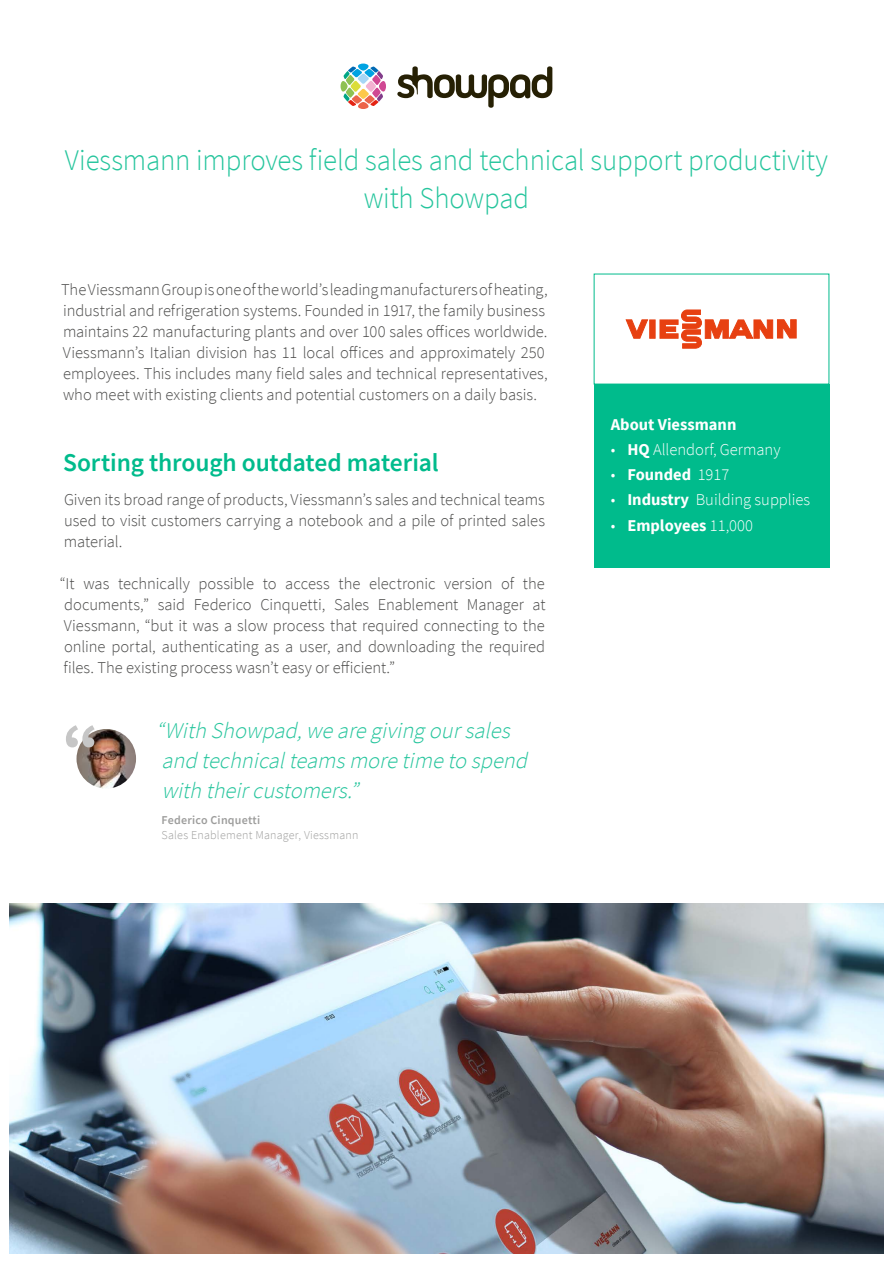
<style>
.page{position:relative;width:893px;height:1263px;background:#fff}
.page>*{position:absolute;margin:0;border:0;box-sizing:border-box;transform-origin:0 0}
.t1{font:300 30px/37.5px "Source Sans Pro";letter-spacing:-.005em;color:#26c59d;text-align:center;scale:.96 1}
.t2{font:600 25.5px "Source Sans Pro";letter-spacing:-.005em;color:#00bb8c}
.t3{font:italic 300 22.5px/30px "Source Sans Pro";color:#26c59d}
.t4{font:300 16.5px/21px "Source Sans Pro";letter-spacing:-.005em;color:#4a4a49;text-align:justify}
.t5{font:300 16.5px "Source Sans Pro";color:#fff}
.t6{font:700 16.5px "Source Sans Pro";color:#fff}
.t7{font:300 12px "Source Sans Pro";letter-spacing:.02em;color:#9d9d9c}
.t8{font:600 12px "Source Sans Pro";letter-spacing:.02em;color:#9d9d9c}
.s1{font-weight:700}
.s2{font-weight:300}
</style>
<div class="page">
<svg style="left:341px;top:64px;width:45px;height:45px"></svg>
<svg style="left:397px;top:66px;width:155px;height:42px"></svg>
<img style="left:9px;top:904px;width:875px;height:350px">
<svg style="left:626px;top:320px;width:22px;height:18px"></svg>
<svg style="left:660px;top:310px;width:136px;height:38px"></svg>
<div style="left:650px;top:320px;width:5px;height:18px;background:#e74011"></div>
<div style="left:594px;top:384px;width:235px;height:184px;background:#00bb8c"></div>
<img style="left:77px;top:729px;width:59px;height:59px;border-radius:30px">
<svg style="left:66px;top:725px;width:29px;height:22px"></svg>
<h1 class="t1" style="left:65px;top:142px;width:797px">Viessmann improves field sales and technical support productivity with Showpad</h1>
<p class="t4" style="left:61px;top:279px;width:488px;text-align:left">The Viessmann Group is one of the world’s leading manufacturers of heating, industrial and refrigeration systems. Founded in 1917, the family business maintains 22 manufacturing plants and over 100 sales offices worldwide.<br>Viessmann’s Italian division has 11 local offices and approximately 250 employees. This includes many field sales and technical representatives, who meet with existing clients and potential customers on a daily basis.</p>
<h2 class="t2" style="left:63px;top:446px;width:377px">Sorting through outdated material</h2>
<p class="t4" style="left:64px;top:489px;width:483px">Given its broad range of products, Viessmann’s sales and technical teams used to visit customers carrying a notebook and a pile of printed sales material.</p>
<p class="t4" style="left:60px;top:573px;width:487px">“It was technically possible to access the electronic version of the documents,” said Federico Cinquetti, Sales Enablement Manager at Viessmann, “but it was a slow process that required connecting to the online portal, authenticating as a user, and downloading the required files. The existing process wasn’t easy or efficient.”</p>
<h3 class="t3" style="left:156px;top:716px;width:378px">“With Showpad,wearegiving oursales and technicalteamsmoretimeto spend with theircustomers.”</h3>
<p class="t8" style="left:162px;top:812px;width:100px">Federico Cinquetti</p>
<p class="t7" style="left:162px;top:827px;width:198px">Sales Enablement Manager, Viessmann</p>
<p class="t6" style="left:611px;top:413px;width:127px">About Viessmann</p>
<p class="t5" style="left:611px;top:439px;width:171px">• <span class="s1">HQ</span> Allendorf, Germany</p>
<p class="t6" style="left:611px;top:463px;width:120px"><span class="s2">•</span> Founded <span class="s2">1917</span></p>
<p class="t5" style="left:611px;top:490px;width:201px">• <span class="s1">Industry</span> Building supplies</p>
<p class="t6" style="left:611px;top:514px;width:144px"><span class="s2">•</span> Employees <span class="s2">11,000</span></p>
</div>
